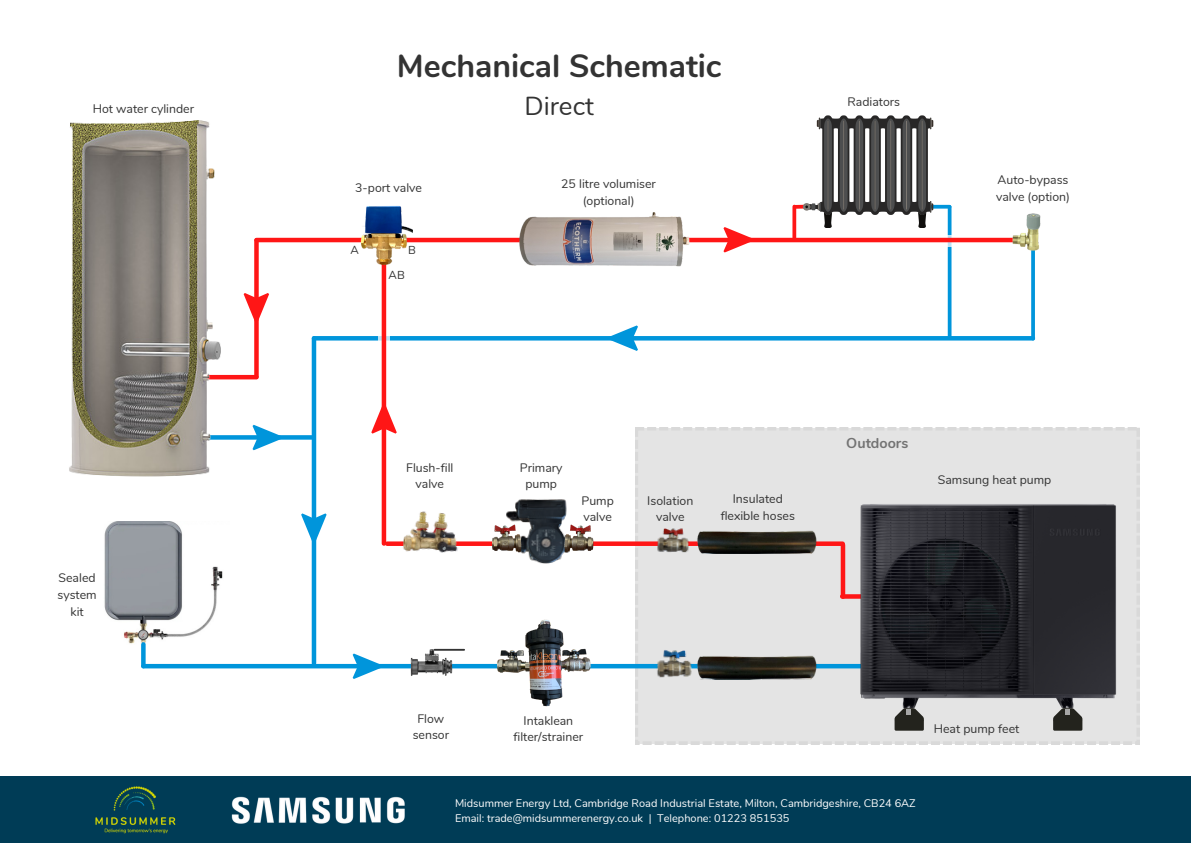
<style>
.page{position:relative;width:1191px;height:843px;background:#fff}
.page>*{position:absolute;margin:0;border:0;box-sizing:border-box;transform-origin:0 0}
.t1{font:700 32px "Nunito";color:#333}
.t2{font:26px "Nunito";color:#333}
.t3{font:700 14.3px "Nunito";color:#737373}
.t4{font:12.3px/16.5px "Nunito";color:#333;text-align:center}
.t5{font:11.5px "Nunito";color:#333}
.t6{font:11px/15px "Nunito";color:#fff}
</style>
<div class="page">
<hr style="left:928px;top:205px;width:21px;height:3px;background:#0095db">
<svg style="left:947px;top:207px;width:4px;height:129px"></svg>
<svg style="left:943px;top:235px;width:12px;height:11px"></svg>
<hr style="left:314px;top:336px;width:718px;height:4px;background:#0095db">
<svg style="left:378px;top:332px;width:12px;height:12px"></svg>
<svg style="left:226px;top:435px;width:85px;height:4px"></svg>
<div style="left:635px;top:427px;width:504px;height:317px;background:#e4e4e4"></div>
<div style="left:143px;top:663px;width:738px;height:5px;background:#0095db"></div>
<img style="left:104px;top:521px;width:119px;height:123px">
<div style="left:141px;top:644px;width:5px;height:22px;background:#0095db"></div>
<hr style="left:312px;top:338px;width:4px;height:325px;background:#0095db">
<svg style="left:387px;top:541px;width:455px;height:4px"></svg>
<div style="left:381px;top:253px;width:5px;height:290px;background:#ff1616"></div>
<img style="left:693px;top:526px;width:129px;height:27px">
<hr style="left:256px;top:238px;width:774px;height:4px;background:#ff1616">
<img style="left:352px;top:206px;width:60px;height:62px">
<hr style="left:1031px;top:246px;width:3px;height:92px;background:#0095db">
<hr style="left:208px;top:375px;width:48px;height:4px;background:#ff1616">
<img style="left:69px;top:120px;width:157px;height:357px">
<div style="left:254px;top:240px;width:5px;height:137px;background:#ff1616"></div>
<img style="left:410px;top:649px;width:43px;height:27px">
<hr style="left:434px;top:648px;width:30px;height:2px;background:#333">
<img style="left:652px;top:523px;width:38px;height:29px">
<img style="left:652px;top:646px;width:41px;height:31px">
<img style="left:401px;top:511px;width:63px;height:42px">
<img style="left:693px;top:651px;width:129px;height:27px">
<svg style="left:371px;top:401px;width:26px;height:32px"></svg>
<svg style="left:301px;top:513px;width:25px;height:32px"></svg>
<svg style="left:723px;top:227px;width:32px;height:25px"></svg>
<svg style="left:244px;top:293px;width:25px;height:32px"></svg>
<svg style="left:352px;top:653px;width:33px;height:25px"></svg>
<svg style="left:605px;top:325px;width:33px;height:26px"></svg>
<img style="left:506px;top:499px;width:61px;height:65px">
<img style="left:1012px;top:214px;width:29px;height:37px">
<img style="left:518px;top:212px;width:171px;height:55px">
<img style="left:487px;top:619px;width:110px;height:88px">
<img style="left:488px;top:522px;width:36px;height:33px">
<img style="left:561px;top:522px;width:36px;height:33px">
<svg style="left:842px;top:594px;width:14px;height:4px"></svg>
<img style="left:856px;top:500px;width:284px;height:212px">
<svg style="left:795px;top:205px;width:8px;height:4px"></svg>
<svg style="left:792px;top:206px;width:4px;height:32px"></svg>
<div style="left:840px;top:544px;width:5px;height:52px;background:#ff1616"></div>
<div style="left:0;top:776px;width:1190px;height:66px;background:#003c56"></div>
<img style="left:95px;top:786px;width:81px;height:48px">
<img style="left:231px;top:796px;width:174px;height:28px">
<svg style="left:252px;top:424px;width:33px;height:26px"></svg>
<svg style="left:894px;top:708px;width:29px;height:22px"></svg>
<svg style="left:1052px;top:708px;width:30px;height:22px"></svg>
<div style="left:802px;top:203px;width:8px;height:7px;background:#f91a1a;border-radius:50%"></div>
<svg style="left:803px;top:115px;width:130px;height:113px"></svg>
<p class="t4" style="left:93px;top:100px;width:103px">Hot water cylinder</p>
<p class="t4" style="left:57px;top:569px;width:41px;line-height:17.1px">Sealed system kit</p>
<h1 class="t1" style="left:397px;top:44px;width:326px">Mechanical Schematic</h1>
<h2 class="t2" style="left:524px;top:89px;width:71px">Direct</h2>
<p class="t4" style="left:847px;top:93px;width:54px">Radiators</p>
<p class="t4" style="left:355px;top:180px;width:68px">3-port valve</p>
<p class="t5" style="left:350px;top:243px;width:10px">A</p>
<p class="t5" style="left:408px;top:243px;width:9px">B</p>
<p class="t5" style="left:388px;top:267px;width:18px">AB</p>
<p class="t4" style="left:406px;top:459px;width:49px">Flush-fill valve</p>
<p class="t4" style="left:561px;top:176px;width:96px;line-height:17.1px">25 litre volumiser (optional)</p>
<p class="t4" style="left:995px;top:172px;width:76px;text-align:left">Auto-bypass valve (option)</p>
<p class="t4" style="left:520px;top:459px;width:44px">Primary pump</p>
<p class="t4" style="left:581px;top:492px;width:34px;text-align:left">Pump valve</p>
<p class="t4" style="left:647px;top:492px;width:47px">Isolation valve</p>
<p class="t4" style="left:720px;top:490px;width:76px;line-height:17.1px">Insulated flexible hoses</p>
<p class="t3" style="left:846px;top:434px;width:64px">Outdoors</p>
<p class="t4" style="left:937px;top:471px;width:115px">Samsung heat pump</p>
<p class="t4" style="left:412px;top:710px;width:38px">Flow sensor</p>
<p class="t4" style="left:513px;top:712px;width:71px">Intaklean filter/strainer</p>
<p class="t4" style="left:933px;top:720px;width:87px">Heat pump feet</p>
<p class="t6" style="left:455px;top:796px;width:462px">Midsummer Energy Ltd, Cambridge Road Industrial Estate, Milton, Cambridgeshire, CB24 6AZ<br>Email: trade@midsummerenergy.co.uk | Telephone: 01223 851535</p>
</div>
